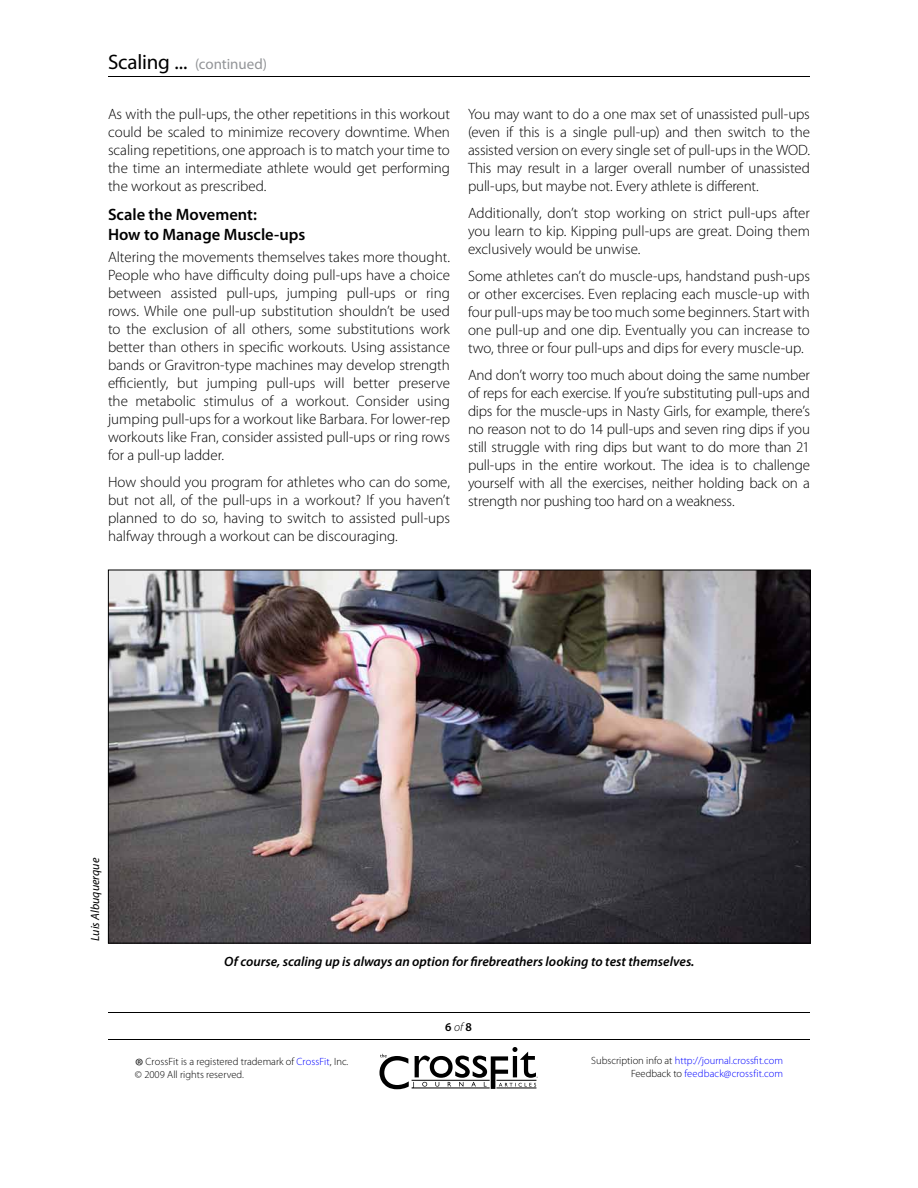
<style>
.page{position:relative;width:918px;height:1188px;background:#fff}
.page>*{position:absolute;margin:0;border:0;box-sizing:border-box;transform-origin:0 0}
.t1{font:600 16.5px/19.8px "Myriad Pro";color:#000}
.t2{font:300 15px/18px "Myriad Pro";color:#000;text-align:justify}
.t3{font:15px "Myriad Pro";letter-spacing:-.005em;color:#939598}
.t4{font:italic 600 13.5px "Myriad Pro";color:#000}
.t5{font:italic 12px "Myriad Pro";color:#000}
.t6{font:600 12px "Myriad Pro";color:#000}
.t7{font:300 10.5px/12.6px "Myriad Pro";color:#00f;text-align:right}
.t8{font:300 10.5px/12.6px "Myriad Pro";color:#000}
.s1{font-size:21px;color:#000}
.s2{font-weight:300;font-style:italic}
.s3{font-size:21px}
.s4{color:#00f}
.s5{color:#000}
</style>
<div class="page">
<svg style="left:379px;top:1047px;width:159px;height:42px"></svg>
<hr style="left:108px;top:1012px;width:702px;height:1px;background:#000">
<hr style="left:108px;top:1039px;width:702px;height:1px;background:#000">
<hr style="left:108px;top:76px;width:702px;height:1px;background:#000">
<img style="left:110px;top:572px;width:699px;height:370px">
<p class="t3" style="left:108px;top:56px;width:161px"><span class="s1">Scaling ...</span> (continued)</p>
<p class="t2" style="left:108px;top:106px;width:344px">As with the pull-ups, the other repetitions in this workout could be scaled to minimize recovery downtime. When scaling repetitions, one approach is to match your time to the time an intermediate athlete would get performing the workout as prescribed.</p>
<p class="t1" style="left:108px;top:205px;width:199px">Scale the Movement:<br>How to Manage Muscle-ups</p>
<p class="t2" style="left:108px;top:249px;width:344px">Altering the movements themselves takes more thought.<br>People who have difficulty doing pull-ups have a choice between assisted pull-ups, jumping pull-ups or ring rows. While one pull-up substitution shouldn’t be used to the exclusion of all others, some substitutions work better than others in specific workouts. Using assistance bands or Gravitron-type machines may develop strength efficiently, but jumping pull-ups will better preserve the metabolic stimulus of a workout. Consider using jumping pull-ups for a workout like Barbara. For lower-rep workouts like Fran, consider assisted pull-ups or ring rows for a pull-up ladder.</p>
<p class="t2" style="left:108px;top:474px;width:344px">How should you program for athletes who can do some, but not all, of the pull-ups in a workout? If you haven’t planned to do so, having to switch to assisted pull-ups halfway through a workout can be discouraging.</p>
<p class="t2" style="left:468px;top:106px;width:343px">You may want to do a one max set of unassisted pull-ups (even if this is a single pull-up) and then switch to the assisted version on every single set of pull-ups in the WOD.<br>This may result in a larger overall number of unassisted pull-ups, but maybe not. Every athlete is different.</p>
<p class="t2" style="left:468px;top:205px;width:344px">Additionally, don’t stop working on strict pull-ups after you learn to kip. Kipping pull-ups are great. Doing them exclusively would be unwise.</p>
<p class="t2" style="left:468px;top:268px;width:344px">Some athletes can’t do muscle-ups, handstand push-ups or other excercises. Even replacing each muscle-up with four pull-ups may be too much some beginners. Start with one pull-up and one dip. Eventually you can increase to two, three or four pull-ups and dips for every muscle-up.</p>
<p class="t2" style="left:468px;top:367px;width:344px">And don’t worry too much about doing the same number of reps for each exercise. If you’re substituting pull-ups and dips for the muscle-ups in Nasty Girls, for example, there’s no reason not to do 14 pull-ups and seven ring dips if you still struggle with ring dips but want to do more than 21 pull-ups in the entire workout. The idea is to challenge yourself with all the exercises, neither holding back on a strength nor pushing too hard on a weakness.</p>
<p class="t5" style="left:89px;top:941px;width:84px;rotate:-90deg">Luis Albuquerque</p>
<p class="t4" style="left:224px;top:954px;width:472px">Of course, scaling up is always an option for firebreathers looking to test themselves.</p>
<p class="t6" style="left:445px;top:1020px;width:28px">6 <span class="s2">of</span> 8</p>
<p class="t8" style="left:135px;top:1055px;width:215px"><span class="s3">®</span> CrossFit is a registered trademark of <span class="s4">CrossFit</span>, Inc. © 2009 All rights reserved.</p>
<p class="t7" style="left:591px;top:1055px;width:193px"><span class="s5">Subscription info at</span> http://journal.crossfit.com<br><span class="s5">Feedback to</span> feedback@crossfit.com</p>
</div>
